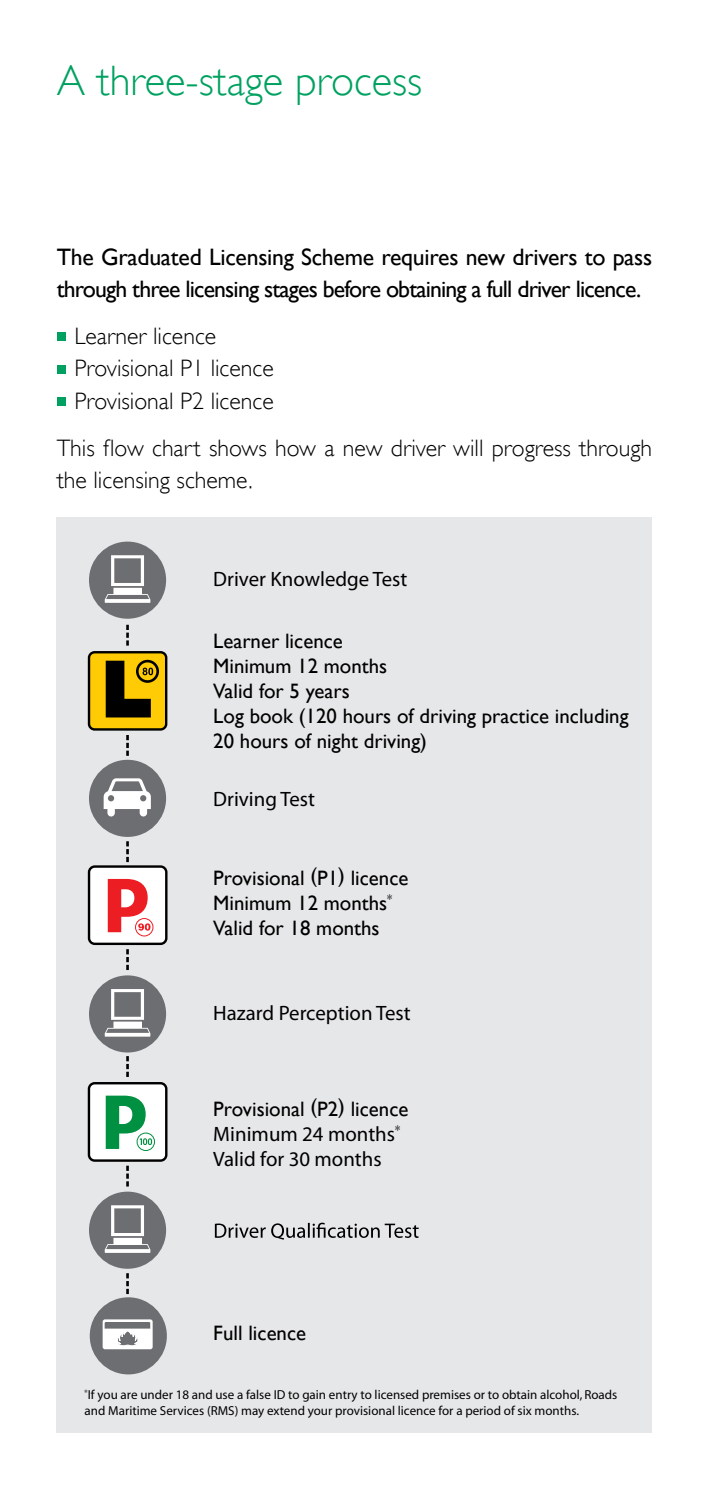
<style>
.page{position:relative;width:709px;height:1489px;background:#fff}
.page>*{position:absolute;margin:0;border:0;box-sizing:border-box;transform-origin:0 0}
.t1{font:300 42.5px "Gill Sans";color:#00a160}
.t2{font:300 23.75px/32.5px "Gill Sans";color:#000}
.t3{font:23.75px/32.5px "Gill Sans";letter-spacing:-.035em;color:#000}
.t4{font:20.75px/25px "Gill Sans";color:#000}
.t5{font:300 20.75px/25px "Gill Sans";color:#000}
.t6{font:13px/15.5px "Myriad";color:#000}
.s1{font-weight:400}
</style>
<div class="page">
<div style="left:57px;top:332px;width:9px;height:9px;background:#00a160"></div>
<div style="left:57px;top:365px;width:9px;height:9px;background:#00a160"></div>
<div style="left:57px;top:397px;width:9px;height:9px;background:#00a160"></div>
<div style="left:57px;top:516px;width:595px;height:915px;background:#e6e7e8"></div>
<div style="left:89px;top:652px;width:77px;height:77px;background:#ffcb05;border-radius:6px"></div>
<div style="left:88px;top:651px;width:79px;height:79px;border:2px solid #000;border-radius:6px"></div>
<div style="left:89px;top:866px;width:77px;height:77px;background:#fff;border-radius:6px"></div>
<div style="left:88px;top:865px;width:79px;height:80px;border:2px solid #000;border-radius:6px"></div>
<svg style="left:108px;top:878px;width:45px;height:58px"></svg>
<div style="left:89px;top:1083px;width:77px;height:77px;background:#fff;border-radius:6px"></div>
<div style="left:88px;top:1081px;width:79px;height:80px;border:2px solid #000;border-radius:6px"></div>
<svg style="left:106px;top:1095px;width:49px;height:55px"></svg>
<svg style="left:126px;top:624px;width:3px;height:22px"></svg>
<svg style="left:126px;top:735px;width:3px;height:21px"></svg>
<svg style="left:126px;top:841px;width:3px;height:22px"></svg>
<svg style="left:126px;top:949px;width:3px;height:21px"></svg>
<svg style="left:126px;top:1056px;width:3px;height:21px"></svg>
<svg style="left:126px;top:1165px;width:3px;height:22px"></svg>
<svg style="left:126px;top:1273px;width:3px;height:22px"></svg>
<div style="left:89px;top:759px;width:77px;height:77px;background:#6d6e71;border-radius:50%"></div>
<svg style="left:215px;top:1222px;width:203px;height:17px"></svg>
<div style="left:90px;top:1297px;width:77px;height:77px;background:#6d6e71;border-radius:50%"></div>
<svg style="left:106px;top:660px;width:47px;height:57px"></svg>
<div style="left:136px;top:659px;width:23px;height:23px;border:3px solid #000;border-radius:50%"></div>
<svg style="left:104px;top:778px;width:47px;height:38px"></svg>
<div style="left:103px;top:1319px;width:50px;height:30px;background:#fff;border-radius:2px"></div>
<svg style="left:105px;top:1322px;width:45px;height:28px"></svg>
<div style="left:89px;top:975px;width:77px;height:77px;background:#6d6e71;border-radius:50%"></div>
<svg style="left:105px;top:989px;width:45px;height:47px"></svg>
<div style="left:89px;top:1191px;width:77px;height:77px;background:#6d6e71;border-radius:50%"></div>
<svg style="left:105px;top:1205px;width:45px;height:47px"></svg>
<div style="left:89px;top:541px;width:77px;height:77px;background:#6d6e71;border-radius:50%"></div>
<svg style="left:105px;top:555px;width:45px;height:48px"></svg>
<h1 class="t1" style="left:57px;top:56px;width:367px">A three-stage process</h1>
<p class="t3" style="left:57px;top:240px;width:597px">The Graduated Licensing Scheme requires new drivers to pass through three licensing stages before obtaining a full driver licence.</p>
<p class="t2" style="left:74px;top:319px;width:201px">Learner licence<br>Provisional P1 licence<br>Provisional P2 licence</p>
<p class="t2" style="left:57px;top:431px;width:597px">This flow chart shows how a new driver will progress through the licensing scheme.</p>
<p class="t5" style="left:213px;top:566px;width:196px">Driver Knowledge Test</p>
<p class="t4" style="left:213px;top:628px;width:417px">Learner licence<br>Minimum 12 months<br>Valid for 5 years<br>Log book (120 hours of driving practice including<br>20 hours of night driving)</p>
<p class="t5" style="left:213px;top:785px;width:103px">Driving Test</p>
<p class="t4" style="left:213px;top:865px;width:197px">Provisional (P1) licence<br>Minimum 12 months<sup>*<br></sup>Valid for 18 months</p>
<p class="t5" style="left:213px;top:1000px;width:199px">Hazard Perception Test</p>
<p class="t5" style="left:213px;top:1096px;width:197px"><span class="s1">Provisional (P2) licence<br></span>Minimum 24 months<sup>*<br></sup>Valid for 30 months</p>
<p class="t4" style="left:213px;top:1319px;width:94px">Full licence</p>
<p class="t6" style="left:85px;top:1387px;width:534px"><sup>*</sup>If you are under 18 and use a false ID to gain entry to licensed premises or to obtain alcohol, Roads and Maritime Services (RMS) may extend your provisional licence for a period of six months.</p>
</div>
